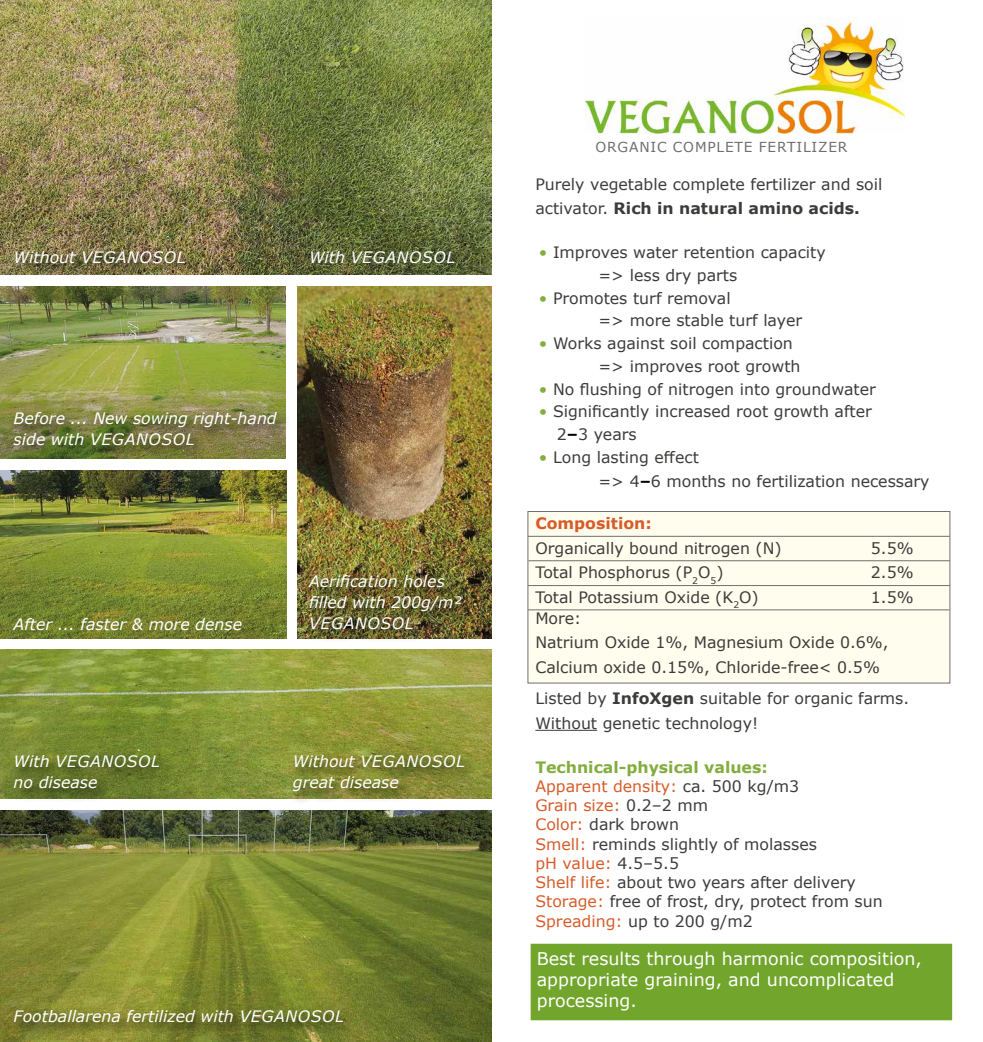
<style>
.page{position:relative;width:983px;height:1042px;background:#fff}
.page>*{position:absolute;margin:0;border:0;box-sizing:border-box;transform-origin:0 0}
.t1{font:17.5px/21px "Verdana";color:#fff}
.t2{font:15.75px/19.2px "Verdana";color:#3c3c3b}
.t3{font:italic 15.75px/21px "Verdana";color:#fff}
.t4{font:italic 15.75px "Verdana";letter-spacing:.035em;color:#fff}
.t5{font:700 15.75px "Verdana";color:#d65c2a}
.t6{font:13.83px "Verdana";letter-spacing:.06em;color:#706f6f}
.s1{font-weight:700}
.s2{color:#83ad3f}
.s3{font-weight:700;color:#000}
.s4{font-weight:700;color:#83ad3f}
.s5{color:#d65c2a}
</style>
<div class="page">
<div style="left:530px;top:944px;width:421px;height:76px;background:#71a52c"></div>
<div style="left:527px;top:511px;width:423px;height:172px;background:#fffdee;border:1px solid #706f6f"></div>
<hr style="left:535px;top:730px;width:62px;height:1px;background:#3c3c3b">
<hr style="left:528px;top:560px;width:421px;height:1px;background:#706f6f">
<hr style="left:528px;top:585px;width:421px;height:1px;background:#706f6f">
<hr style="left:528px;top:609px;width:421px;height:1px;background:#706f6f">
<img style="left:0;top:0;width:491px;height:274px">
<img style="left:297px;top:286px;width:194px;height:352px">
<img style="left:0;top:810px;width:491px;height:232px">
<img style="left:0;top:286px;width:285px;height:173px">
<img style="left:0;top:470px;width:286px;height:168px">
<img style="left:0;top:649px;width:491px;height:149px">
<img style="left:585px;top:18px;width:319px;height:116px">
<hr style="left:528px;top:536px;width:421px;height:1px;background:#706f6f">
<div style="left:10px;top:1006px;width:346px;height:31px;background:#000;opacity:.75"></div>
<div style="left:10px;top:751px;width:162px;height:52px;background:#000;opacity:.75"></div>
<div style="left:10px;top:408px;width:281px;height:52px;background:#000;opacity:.75"></div>
<div style="left:304px;top:571px;width:171px;height:72px;background:#000;opacity:.75"></div>
<div style="left:11px;top:246px;width:187px;height:31px;background:#000;opacity:.75"></div>
<div style="left:289px;top:751px;width:188px;height:54px;background:#000;opacity:.75"></div>
<p class="t4" style="left:14px;top:246px;width:173px">Without VEGANOSOL</p>
<p class="t4" style="left:309px;top:246px;width:148px">With VEGANOSOL</p>
<p class="t3" style="left:14px;top:408px;width:264px">Before ... New sowing right-hand side with VEGANOSOL</p>
<p class="t3" style="left:14px;top:614px;width:230px">After ... faster &amp; more dense</p>
<p class="t3" style="left:14px;top:751px;width:148px">With VEGANOSOL no disease</p>
<p class="t3" style="left:309px;top:570px;width:154px">Aerification holes filled with 200g/m²<br>VEGANOSOL</p>
<p class="t3" style="left:293px;top:751px;width:173px">Without VEGANOSOL great disease</p>
<p class="t3" style="left:14px;top:1006px;width:332px">Footballarena fertilized with VEGANOSOL</p>
<p class="t6" style="left:595px;top:137px;width:253px">ORGANIC COMPLETE FERTILIZER</p>
<p class="t2" style="left:535px;top:172px;width:348px;line-height:24.5px">Purely vegetable complete fertilizer and soil activator. <span class="s1">Rich in natural amino acids.</span></p>
<p class="t2" style="left:598px;top:241px;width:229px;line-height:22.8px;text-indent:-60px"><span class="s2">•</span> Improves water retention capacity =&gt; less dry parts</p>
<p class="t2" style="left:598px;top:286px;width:205px;line-height:22.8px;text-indent:-60px"><span class="s2">•</span> Promotes turf removal<br>=&gt; more stable turf layer</p>
<p class="t2" style="left:598px;top:332px;width:204px;line-height:22.8px;text-indent:-60px"><span class="s2">•</span> Works against soil compaction =&gt; improves root growth</p>
<p class="t2" style="left:538px;top:379px;width:338px"><span class="s2">•</span> No flushing of nitrogen into groundwater</p>
<p class="t2" style="left:557px;top:400px;width:316px;line-height:22.8px;text-indent:-18px"><span class="s2">•</span> Significantly increased root growth after<br>2<span class="s3">–</span>3 years</p>
<p class="t2" style="left:598px;top:445px;width:332px;line-height:24.5px;text-indent:-60px"><span class="s2">•</span> Long lasting effect<br>=&gt; 4<span class="s3">–</span>6 months no fertilization necessary</p>
<p class="t5" style="left:535px;top:512px;width:118px">Composition:</p>
<p class="t2" style="left:535px;top:538px;width:248px">Organically bound nitrogen (N)</p>
<p class="t2" style="left:870px;top:538px;width:44px">5.5%</p>
<p class="t2" style="left:535px;top:563px;width:189px">Total Phosphorus (P<sub>2</sub>O<sub>5</sub>)</p>
<p class="t2" style="left:870px;top:563px;width:44px">2.5%</p>
<p class="t2" style="left:535px;top:587px;width:225px">Total Potassium Oxide (K<sub>2</sub>O)</p>
<p class="t2" style="left:870px;top:587px;width:44px">1.5%</p>
<p class="t2" style="left:535px;top:606px;width:354px;line-height:24.5px">More:<br>Natrium Oxide 1%, Magnesium Oxide 0.6%,<br>Calcium oxide 0.15%, Chloride-free&lt; 0.5%</p>
<p class="t2" style="left:535px;top:686px;width:375px;line-height:24.5px">Listed by <span class="s1">InfoXgen</span> suitable for organic farms.<br>Without genetic technology!</p>
<p class="t2" style="left:535px;top:757px;width:349px"><span class="s4">Technical-physical values:<br></span><span class="s5">Apparent density:</span> ca. 500 kg/m3<br><span class="s5">Grain size:</span> 0.2–2 mm<br><span class="s5">Color:</span> dark brown<br><span class="s5">Smell:</span> reminds slightly of molasses<br><span class="s5">pH value:</span> 4.5–5.5<br><span class="s5">Shelf life:</span> about two years after delivery<br><span class="s5">Storage:</span> free of frost, dry, protect from sun<br><span class="s5">Spreading:</span> up to 200 g/m2</p>
<p class="t1" style="left:536px;top:948px;width:386px">Best results through harmonic composition, appropriate graining, and uncomplicated processing.</p>
</div>
